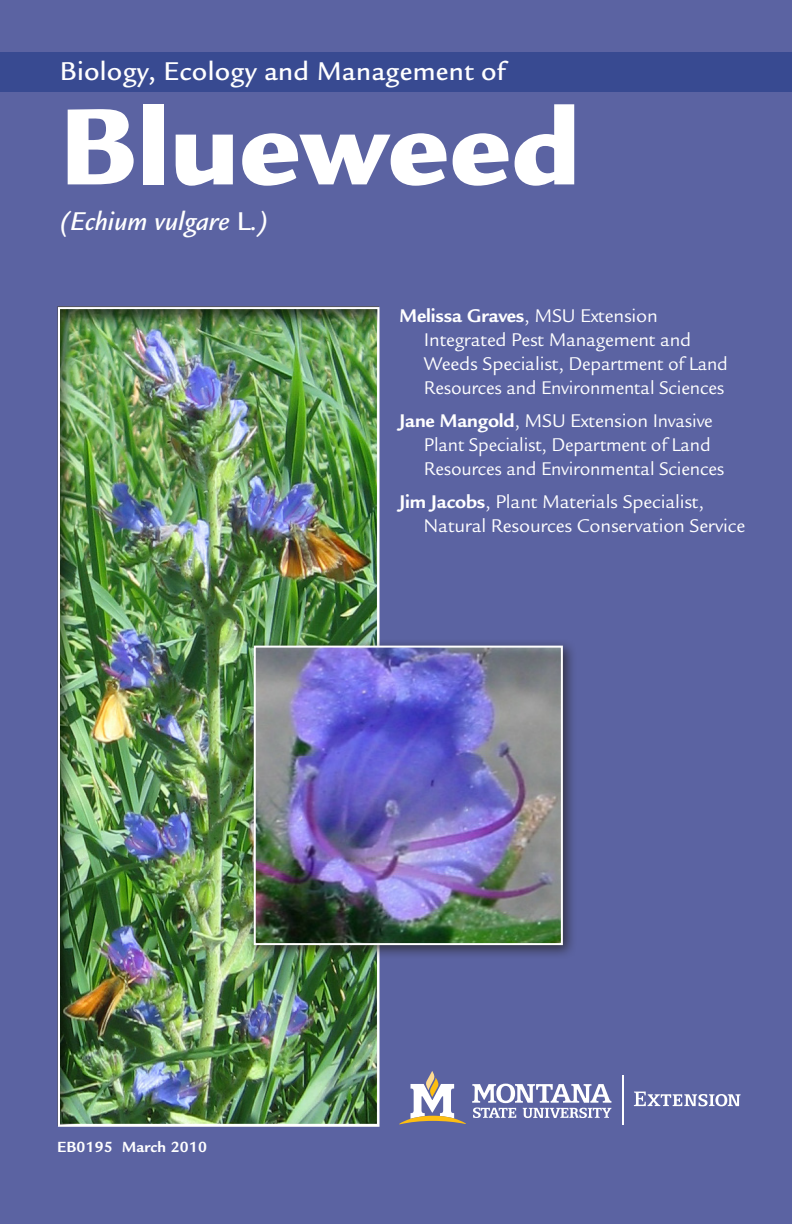
<style>
.page{position:relative;width:792px;height:1224px;background:#5b63a2}
.page>*{position:absolute;margin:0;border:0;box-sizing:border-box;transform-origin:0 0}
.t1{font:900 118px "Legacy Sans";color:#fff}
.t2{font:500 28px "Legacy Sans";letter-spacing:.01em;color:#fff}
.t3{font:italic 500 28px "Legacy Sans";color:#fff}
.author{font:20px/24px "Legacy Sans";letter-spacing:-.01em;color:#fff}
.t4{font:700 16px "Legacy Sans";letter-spacing:.01em;color:#fff}
.s1{font-style:normal}
.s2{font-weight:700}
</style>
<div class="page">
<div style="left:0;top:52px;width:792px;height:40px;background:#384a91"></div>
<svg style="left:399px;top:1071px;width:67px;height:53px"></svg>
<svg style="left:634px;top:1092px;width:107px;height:14px"></svg>
<hr style="left:622px;top:1075px;width:2px;height:50px;background:#fff">
<svg style="left:472px;top:1084px;width:139px;height:34px"></svg>
<img style="left:57px;top:306px;width:323px;height:821px">
<div style="left:247px;top:638px;width:331px;height:322px;background:#231f20;opacity:.75"></div>
<img style="left:257px;top:649px;width:303px;height:293px">
<div style="left:254px;top:646px;width:309px;height:299px;border:2px solid #fff"></div>
<p class="t2" style="left:60px;top:56px;width:447px">Biology, Ecology and Management of</p>
<p class="t1" style="left:60px;top:77px;width:522px">Blueweed</p>
<p class="t3" style="left:60px;top:206px;width:210px">(Echium vulgare <span class="s1">L</span>.)</p>
<p class="author" style="left:424px;top:304px;width:305px;text-indent:-24px"><span class="s2">Melissa Graves</span>, MSU Extension Integrated Pest Management and Weeds Specialist, Department of Land Resources and Environmental Sciences</p>
<p class="author" style="left:424px;top:409px;width:302px;text-indent:-24px"><span class="s2">Jane Mangold</span>, MSU Extension Invasive<br>Plant Specialist, Department of Land<br>Resources and Environmental Sciences</p>
<p class="author" style="left:424px;top:490px;width:323px;text-indent:-24px"><span class="s2">Jim Jacobs</span>, Plant Materials Specialist,<br>Natural Resources Conservation Service</p>
<p class="t4" style="left:57px;top:1137px;width:151px">EB0195 March 2010</p>
</div>
